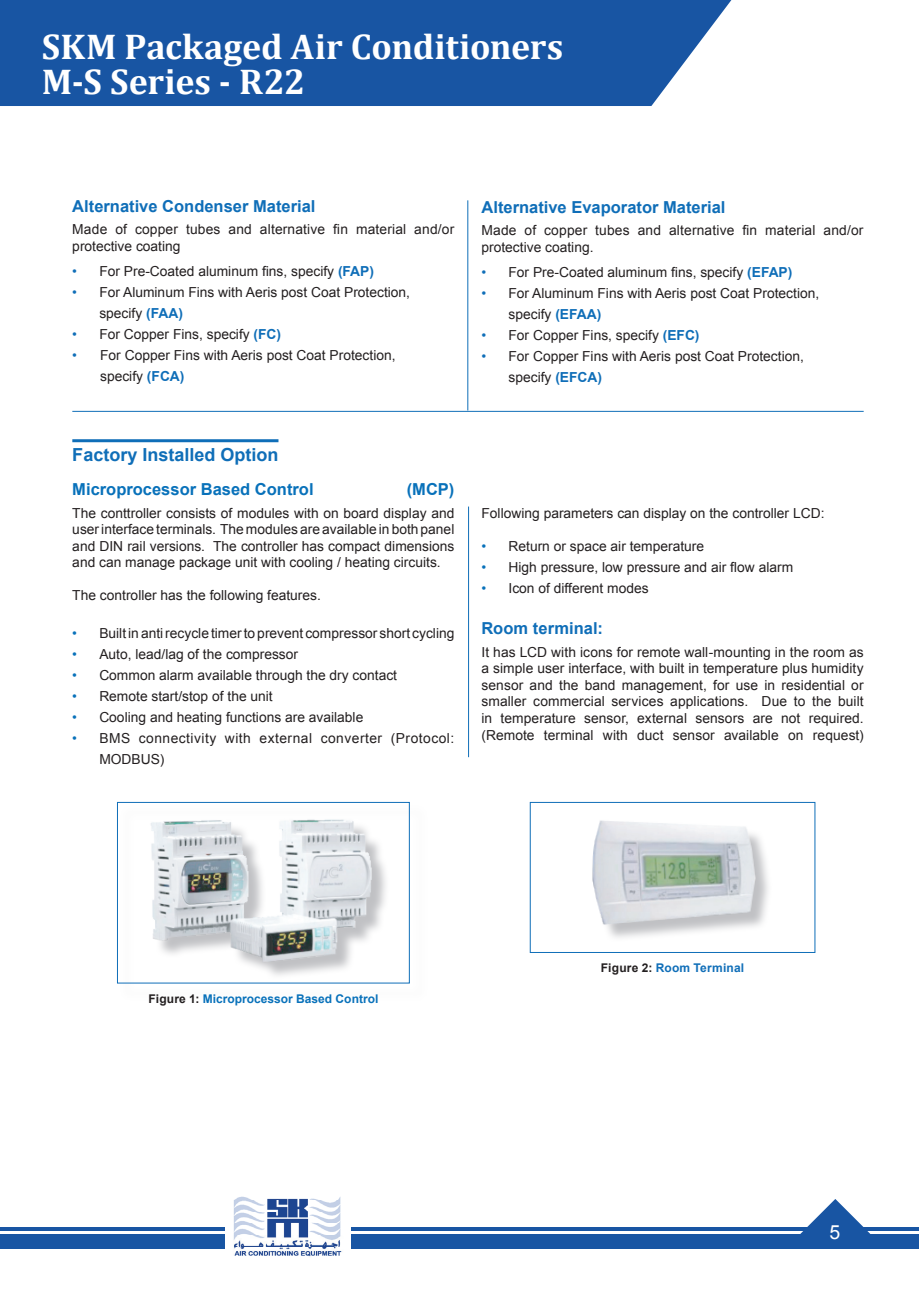
<style>
.page{position:relative;width:919px;height:1289px;background:#fff}
.page>*{position:absolute;margin:0;border:0;box-sizing:border-box;transform-origin:0 0}
.t1{font:700 36px/34.5px "Cambria";color:#fff}
.t2{font:19.5px "Arial";color:#fff}
.t3{font:700 18px "Arial";color:#0f6eb8}
.t4{font:700 16.5px "Arial";color:#0f6eb8}
.t5{font:700 16.5px "Arial";color:#0871ba}
.t6{font:13.8px/16.5px "Arial";color:#231f20}
.t7{font:13.8px/21px "Arial";letter-spacing:.035em;color:#231f20}
.t8{font:700 12px "Arial";color:#0871ba}
.t9{font:700 12px "Arial";letter-spacing:.015em;color:#0f6eb8}
.s1{color:#0f6eb8}
.s2{font-weight:700;color:#0f6eb8}
.s3{color:#0871ba}
.s4{color:#231f20}
</style>
<div class="page">
<div style="left:0;top:0;width:732px;height:106px;background:#1855a3"></div>
<div style="left:13px;top:1234px;width:212px;height:14px;background:#1855a3"></div>
<svg style="left:794px;top:1199px;width:80px;height:35px"></svg>
<div style="left:351px;top:1234px;width:567px;height:14px;background:#1855a3"></div>
<hr style="left:13px;top:1227px;width:212px;height:3px;background:#1855a3">
<hr style="left:351px;top:1227px;width:567px;height:3px;background:#1855a3">
<div style="left:0;top:1234px;width:13px;height:14px;background:#1855a3"></div>
<svg style="left:0;top:1227px;width:13px;height:3px"></svg>
<img style="left:233px;top:1196px;width:109px;height:61px">
<hr style="left:467px;top:200px;width:1px;height:210px;background:#0f6eb8">
<div style="left:119px;top:804px;width:309px;height:197px;background:#acadb1;opacity:.75"></div>
<img style="left:128px;top:807px;width:279px;height:174px">
<div style="left:117px;top:802px;width:292px;height:181px;border:1px solid #0f6eb8"></div>
<img style="left:592px;top:820px;width:176px;height:118px">
<div style="left:530px;top:802px;width:285px;height:150px;border:1px solid #0f6eb8"></div>
<hr style="left:72px;top:439px;width:206px;height:3px;background:#0f6eb8">
<hr style="left:72px;top:411px;width:791px;height:1px;background:#0f6eb8">
<hr style="left:468px;top:506px;width:1px;height:251px;background:#0f6eb8">
<h1 class="t1" style="left:42px;top:29px;width:523px">SKM Packaged Air Conditioners<br>M-S Series - R22</h1>
<p class="t4" style="left:72px;top:195px;width:244px">Alternative Condenser Material</p>
<p class="t6" style="left:72px;top:221px;width:383px">Made of copper tubes and alternative fin material and/or protective coating</p>
<p class="t6" style="left:72px;top:263px;width:303px"><span class="s1">•</span> For Pre-Coated aluminum fins, specify <span class="s2">(FAP)</span></p>
<p class="t6" style="left:99px;top:282px;width:312px;line-height:21px;text-indent:-27px"><span class="s1">•</span> For Aluminum Fins with Aeris post Coat Protection, specify <span class="s2">(FAA)</span></p>
<p class="t6" style="left:72px;top:326px;width:210px"><span class="s1">•</span> For Copper Fins, specify <span class="s2">(FC)</span></p>
<p class="t6" style="left:100px;top:345px;width:297px;line-height:21px;text-indent:-28px"><span class="s1">•</span> For Copper Fins with Aeris post Coat Protection, specify <span class="s2">(FCA)</span></p>
<h3 class="t3" style="left:72px;top:442px;width:208px">Factory Installed Option</h3>
<p class="t5" style="left:72px;top:478px;width:243px">Microprocessor Based Control</p>
<p class="t5" style="left:407px;top:478px;width:49px">(MCP)</p>
<p class="t6" style="left:72px;top:504px;width:383px;text-align:justify">The conttroller consists of modules with on board display and user interface terminals. The modules are available in both panel and DIN rail versions. The controller has compact dimensions and can manage package unit with cooling / heating circuits.</p>
<p class="t6" style="left:72px;top:587px;width:250px">The controller has the following features.</p>
<p class="t6" style="left:72px;top:625px;width:383px"><span class="s3">•</span> Built in anti recycle timer to prevent compressor short cycling</p>
<p class="t6" style="left:72px;top:646px;width:227px"><span class="s3">•</span> Auto, lead/lag of the compressor</p>
<p class="t6" style="left:72px;top:667px;width:326px"><span class="s3">•</span> Common alarm available through the dry contact</p>
<p class="t6" style="left:72px;top:688px;width:202px"><span class="s3">•</span> Remote start/stop of the unit</p>
<p class="t6" style="left:72px;top:709px;width:292px"><span class="s3">•</span> Cooling and heating functions are available</p>
<p class="t7" style="left:99px;top:728px;width:356px;text-indent:-27px"><span class="s3">•</span> BMS connectivity with external converter (Protocol:<br>MODBUS)</p>
<p class="t4" style="left:481px;top:196px;width:245px">Alternative Evaporator Material</p>
<p class="t6" style="left:481px;top:222px;width:383px">Made of copper tubes and alternative fin material and/or protective coating.</p>
<p class="t6" style="left:481px;top:264px;width:312px"><span class="s1">•</span> For Pre-Coated aluminum fins, specify <span class="s2">(EFAP)</span></p>
<p class="t6" style="left:508px;top:283px;width:312px;line-height:21px;text-indent:-27px"><span class="s1">•</span> For Aluminum Fins with Aeris post Coat Protection, specify <span class="s2">(EFAA)</span></p>
<p class="t6" style="left:481px;top:327px;width:219px"><span class="s1">•</span> For Copper Fins, specify <span class="s2">(EFC)</span></p>
<p class="t6" style="left:508px;top:346px;width:297px;line-height:21px;text-indent:-27px"><span class="s1">•</span> For Copper Fins with Aeris post Coat Protection, specify <span class="s2">(EFCA)</span></p>
<p class="t6" style="left:481px;top:504px;width:344px">Following parameters can display on the controller LCD:</p>
<p class="t6" style="left:481px;top:538px;width:224px"><span class="s3">•</span> Return or space air temperature</p>
<p class="t6" style="left:481px;top:559px;width:313px"><span class="s3">•</span> High pressure, low pressure and air flow alarm</p>
<p class="t6" style="left:481px;top:580px;width:169px"><span class="s3">•</span> Icon of different modes</p>
<p class="t4" style="left:481px;top:617px;width:123px">Room terminal:</p>
<p class="t6" style="left:481px;top:644px;width:383px;text-align:justify">It has LCD with icons for remote wall-mounting in the room as a simple user interface, with built in temperature plus humidity sensor and the band management, for use in residential or smaller commercial services applications. Due to the built in temperature sensor, external sensors are not required. (Remote terminal with duct sensor available on request)</p>
<p class="t8" style="left:148px;top:990px;width:231px"><span class="s4">Figure 1:</span> Microprocessor Based Control</p>
<p class="t9" style="left:601px;top:960px;width:145px"><span class="s4">Figure 2:</span> Room Terminal</p>
<h2 class="t2" style="left:829px;top:1218px;width:12px">5</h2>
</div>
